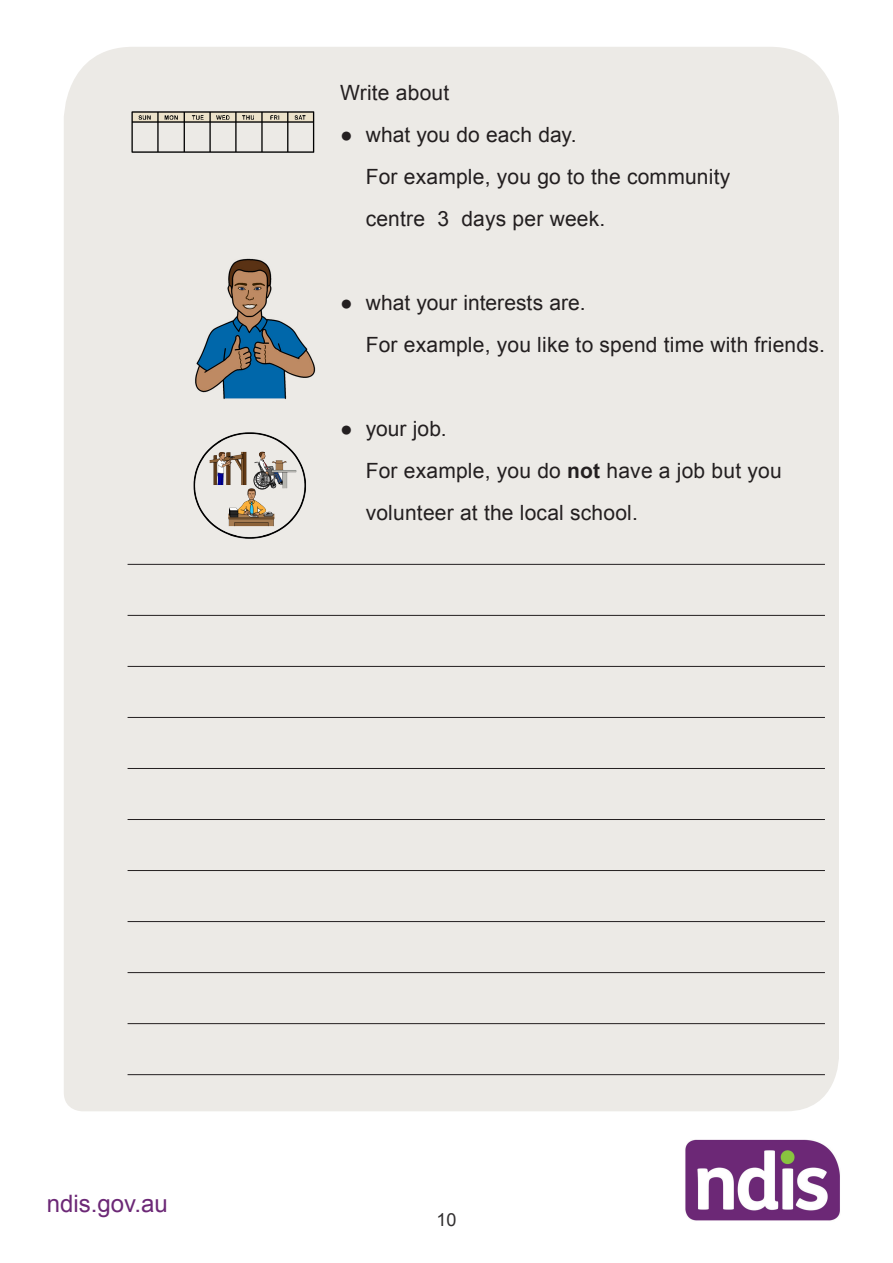
<style>
.page{position:relative;width:893px;height:1263px;background:#fff}
.page>*{position:absolute;margin:0;border:0;box-sizing:border-box;transform-origin:0 0}
.t1{font:24px "Arial";color:#6c2876}
.t2{font:21px/42px "Arial";letter-spacing:.01em;color:#231f20}
.t3{font:18px "Arial";color:#312f30}
.s1{font-weight:700}
</style>
<div class="page">
<img style="left:685px;top:1139px;width:155px;height:82px">
<div style="left:64px;top:47px;width:775px;height:1064px;background:#eceae6"></div>
<img style="left:128px;top:105px;width:191px;height:53px">
<img style="left:191px;top:257px;width:128px;height:144px">
<img style="left:179px;top:419px;width:140px;height:123px">
<hr style="left:128px;top:564px;width:697px;height:1px;background:#231f20">
<hr style="left:128px;top:615px;width:697px;height:1px;background:#231f20">
<hr style="left:128px;top:666px;width:697px;height:1px;background:#231f20">
<hr style="left:128px;top:717px;width:697px;height:1px;background:#231f20">
<hr style="left:128px;top:768px;width:697px;height:1px;background:#231f20">
<hr style="left:128px;top:819px;width:697px;height:1px;background:#231f20">
<hr style="left:128px;top:870px;width:697px;height:1px;background:#231f20">
<hr style="left:128px;top:921px;width:697px;height:1px;background:#231f20">
<hr style="left:128px;top:972px;width:697px;height:1px;background:#231f20">
<hr style="left:128px;top:1023px;width:697px;height:1px;background:#231f20">
<hr style="left:128px;top:1074px;width:697px;height:1px;background:#231f20">
<p class="t2" style="left:340px;top:72px;width:111px">Write about</p>
<p class="t2" style="left:366px;top:114px;width:366px;text-indent:-26px">● what you do each day.<br>For example, you go to the community centre 3 days per week.</p>
<p class="t2" style="left:366px;top:282px;width:461px;text-indent:-26px">● what your interests are.<br>For example, you like to spend time with friends.</p>
<p class="t2" style="left:366px;top:408px;width:417px;text-indent:-26px">● your job.<br>For example, you do <span class="s1">not</span> have a job but you volunteer at the local school.</p>
<p class="t1" style="left:47px;top:1188px;width:122px">ndis.gov.au</p>
<p class="t3" style="left:436px;top:1208px;width:22px">10</p>
</div>
